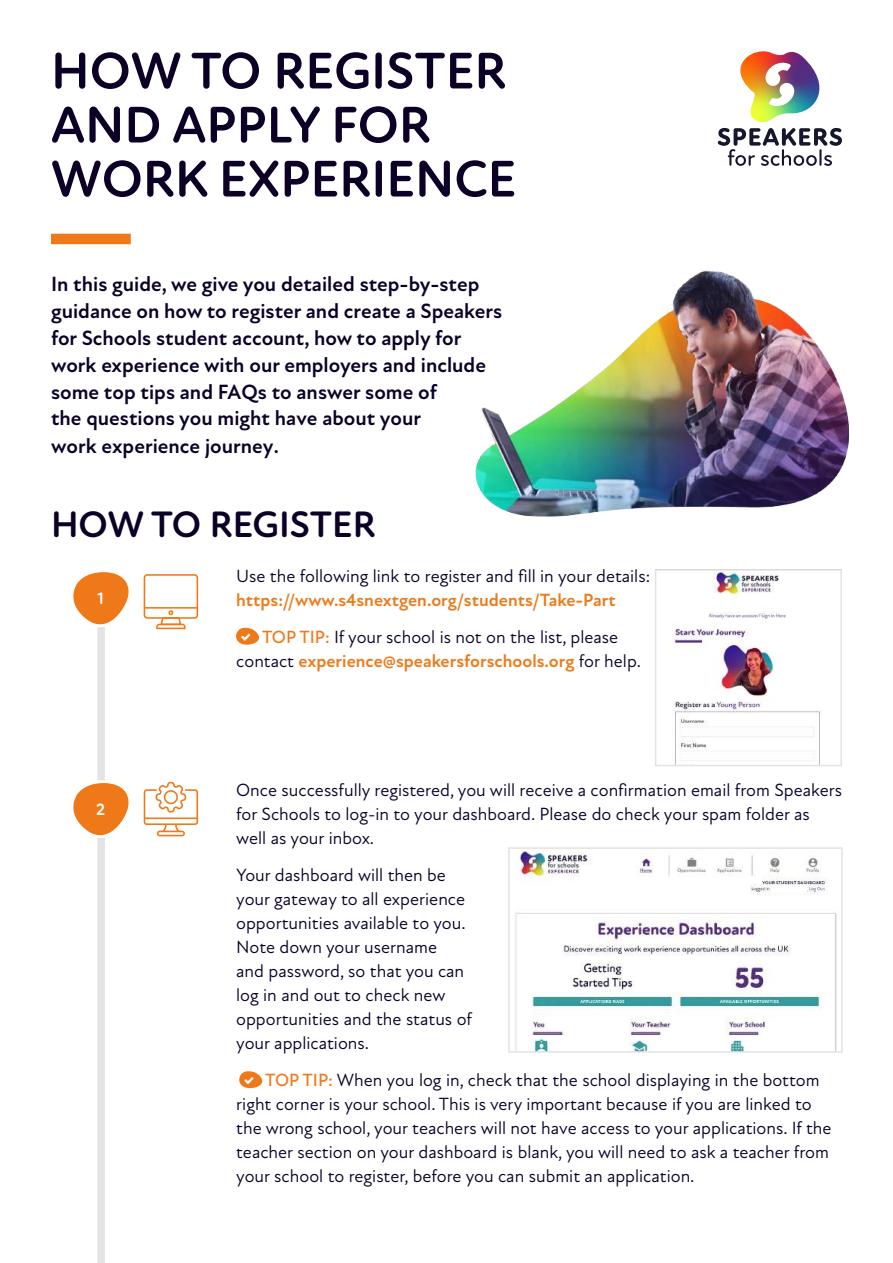
<style>
.page{position:relative;width:893px;height:1263px;background:#fff}
.page>*{position:absolute;margin:0;border:0;box-sizing:border-box;transform-origin:0 0}
.t1{font:700 52.5px/54px "Atten Round New";color:#0c0027}
.t2{font:700 37.5px "Atten Round New";color:#0c0027}
.t3{font:700 21px/26.8px "Atten New";color:#0c0027}
.t4{font:18px/24px "Atten New";color:#0c0027}
.t5{font:700 18px/36.8px "Atten New";color:#ed7a1a;text-align:right}
.t6{font:700 16.65px "Atten Round New";color:#fff}
.s1{font-weight:500;color:#ef7918}
.s2{font-weight:400;color:#0c0027}
</style>
<div class="page">
<div style="left:51px;top:234px;width:80px;height:10px;background:#ef7918"></div>
<img style="left:718px;top:51px;width:124px;height:115px">
<div style="left:323px;top:632px;width:9px;height:8px;border:6px solid #fff;border-radius:50%"></div>
<div style="left:323px;top:637px;width:9px;height:9px;border:6px solid #fff;border-radius:50%"></div>
<div style="left:97px;top:592px;width:8px;height:671px;background:#e3e3e3"></div>
<svg style="left:73px;top:572px;width:56px;height:56px"></svg>
<svg style="left:73px;top:780px;width:56px;height:58px"></svg>
<svg style="left:144px;top:574px;width:54px;height:55px"></svg>
<svg style="left:144px;top:782px;width:54px;height:54px"></svg>
<div style="left:326px;top:1075px;width:9px;height:8px;border:6px solid #fff;border-radius:50%"></div>
<div style="left:326px;top:1080px;width:9px;height:9px;border:6px solid #fff;border-radius:50%"></div>
<img style="left:667px;top:572px;width:153px;height:191px">
<div style="left:655px;top:569px;width:187px;height:197px;border:2px solid #e3e3e3"></div>
<img style="left:515px;top:850px;width:322px;height:200px">
<div style="left:508px;top:847px;width:335px;height:206px;border:2px solid #e3e3e3"></div>
<svg style="left:236px;top:627px;width:94px;height:19px"></svg>
<svg style="left:239px;top:1071px;width:95px;height:18px"></svg>
<div style="left:770px;top:885px;width:38px;height:7px;background:#fff;border-radius:4px"></div>
<img style="left:475px;top:270px;width:375px;height:247px">
<h1 class="t1" style="left:51px;top:45px;width:467px">HOW TO REGISTER<br>AND APPLY FOR<br>WORK EXPERIENCE</h1>
<p class="t3" style="left:51px;top:271px;width:453px">In this guide, we give you detailed step-by-step guidance on how to register and create a Speakers for Schools student account, how to apply for work experience with our employers and include some top tips and FAQs to answer some of<br>the questions you might have about your</p>
<p class="t3" style="left:51px;top:433px;width:229px">work experience journey.</p>
<h2 class="t2" style="left:51px;top:502px;width:326px">HOW TO REGISTER</h2>
<p class="t6" style="left:97px;top:589px;width:8px">1</p>
<p class="t6" style="left:96px;top:799px;width:11px">2</p>
<p class="t4" style="left:236px;top:564px;width:415px">Use the following link to register and fill in your details:</p>
<p class="t5" style="left:236px;top:582px;width:384px">https://www.s4snextgen.org/students/Take-Part<br><span class="s1">TOP TIP:</span> <span class="s2">If your school is not on the list, please</span></p>
<p class="t5" style="left:236px;top:643px;width:406px"><span class="s2">contact</span> experience@speakersforschools.org <span class="s2">for help.</span></p>
<p class="t4" style="left:236px;top:778px;width:607px">Once successfully registered, you will receive a confirmation email from Speakers for Schools to log-in to your dashboard. Please do check your spam folder as well as your inbox.</p>
<p class="t4" style="left:236px;top:863px;width:237px">Your dashboard will then be your gateway to all experience opportunities available to you.<br>Note down your username<br>and password, so that you can log in and out to check new opportunities and the status of your applications.</p>
<p class="t4" style="left:236px;top:1068px;width:597px;text-indent:29px"><span class="s1">TOP TIP:</span> When you log in, check that the school displaying in the bottom right corner is your school. This is very important because if you are linked to the wrong school, your teachers will not have access to your applications. If the teacher section on your dashboard is blank, you will need to ask a teacher from your school to register, before you can submit an application.</p>
</div>
